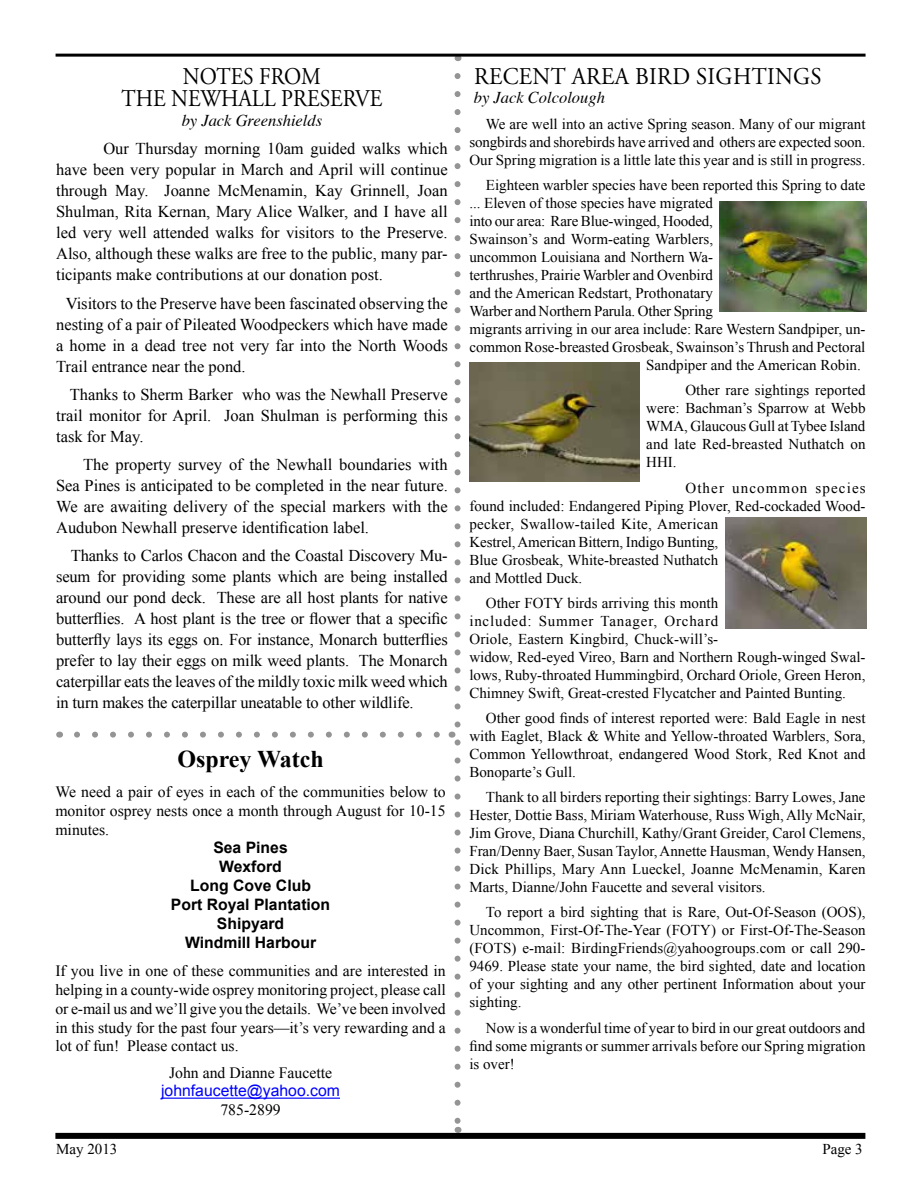
<style>
.page{position:relative;width:918px;height:1188px;background:#fff}
.page>*{position:absolute;margin:0;border:0;box-sizing:border-box;transform-origin:0 0}
.t1{font:24px/22.5px "Adobe Garamond Pro";color:#000;text-align:center;scale:.9 1}
.t2{font:24px "Adobe Garamond Pro";color:#000;scale:.95 1}
.t3{font:700 24px "Times New Roman";color:#000}
.t4{font:16.5px/21px "Times New Roman";color:#000;text-align:justify}
.t5{font:italic 16.5px "Times";color:#000}
.t6{font:15.75px/18.9px "Times New Roman";color:#000;text-align:justify}
.t7{font:700 15.75px/18.9px "Arial";color:#000;text-align:center}
.t8{font:15.75px "Arial";color:#00f}
.t9{font:15px/18px "Times New Roman";color:#000;text-align:justify}
</style>
<div class="page">
<hr style="left:56px;top:54px;width:810px;height:3px;background:#000">
<div style="left:55px;top:1133px;width:810px;height:6px;background:#000"></div>
<svg style="left:77px;top:732px;width:363px;height:6px"></svg>
<svg style="left:452px;top:76px;width:9px;height:1045px"></svg>
<hr style="left:161px;top:1098px;width:179px;height:1px;background:#00f">
<img style="left:469px;top:363px;width:171px;height:119px">
<img style="left:725px;top:518px;width:141px;height:110px">
<img style="left:720px;top:201px;width:146px;height:110px">
<h1 class="t1" style="left:121px;top:66px;width:292px">NOTES FROM<br>THE NEWHALL PRESERVE</h1>
<p class="t5" style="left:182px;top:106px;width:142px">by Jack Greenshields</p>
<p class="t4" style="left:56px;top:138px;width:393px;text-indent:47px">Our Thursday morning 10am guided walks which have been very popular in March and April will continue through May. Joanne McMenamin, Kay Grinnell, Joan Shulman, Rita Kernan, Mary Alice Walker, and I have all led very well attended walks for visitors to the Preserve.<br>Also, although these walks are free to the public, many par&shy;ticipants make contributions at our donation post.</p>
<p class="t4" style="left:56px;top:292px;width:393px;text-indent:10px">Visitors to the Preserve have been fascinated observing the nesting of a pair of Pileated Woodpeckers which have made a home in a dead tree not very far into the North Woods Trail entrance near the pond.</p>
<p class="t4" style="left:56px;top:383px;width:393px;text-indent:14px">Thanks to Sherm Barker who was the Newhall Preserve trail monitor for April. Joan Shulman is performing this task for May.</p>
<p class="t4" style="left:56px;top:454px;width:393px;text-indent:27px">The property survey of the Newhall boundaries with Sea Pines is anticipated to be completed in the near future.<br>We are awaiting delivery of the special markers with the Audubon Newhall preserve identification label.</p>
<p class="t4" style="left:56px;top:545px;width:393px;text-indent:15px">Thanks to Carlos Chacon and the Coastal Discovery Mu&shy;seum for providing some plants which are being installed around our pond deck. These are all host plants for native butterflies. A host plant is the tree or flower that a specific butterfly lays its eggs on. For instance, Monarch butterflies prefer to lay their eggs on milk weed plants. The Monarch caterpillar eats the leaves of the mildly toxic milk weed which in turn makes the caterpillar uneatable to other wildlife.</p>
<h1 class="t3" style="left:177px;top:742px;width:148px">Osprey Watch</h1>
<p class="t6" style="left:55px;top:782px;width:392px">We need a pair of eyes in each of the communities below to monitor osprey nests once a month through August for 10-15 minutes.</p>
<p class="t7" style="left:171px;top:839px;width:161px">Sea Pines<br>Wexford<br>Long Cove Club<br>Port Royal Plantation<br>Shipyard<br>Windmill Harbour</p>
<p class="t6" style="left:55px;top:961px;width:392px">If you live in one of these communities and are interested in helping in a county-wide osprey monitoring project, please call or e-mail us and we’ll give you the details. We’ve been involved in this study for the past four years—it’s very rewarding and a lot of fun! Please contact us.</p>
<p class="t6" style="left:169px;top:1063px;width:165px">John and Dianne Faucette</p>
<p class="t8" style="left:161px;top:1081px;width:180px">johnfaucette@yahoo.com</p>
<p class="t6" style="left:220px;top:1100px;width:62px">785-2899</p>
<h1 class="t2" style="left:474px;top:62px;width:65px">RECENT</h1>
<h1 class="t2" style="left:572px;top:62px;width:261px">AREA BIRD SIGHTINGS</h1>
<p class="t5" style="left:474px;top:83px;width:133px">by Jack Colcolough</p>
<p class="t9" style="left:469px;top:115px;width:398px;text-indent:16px">We are well into an active Spring season. Many of our migrant songbirds and shorebirds have arrived and others are expected soon.<br>Our Spring migration is a little late this year and is still in progress.</p>
<p class="t9" style="left:486px;top:176px;width:381px">Eighteen warbler species have been reported this Spring to date</p>
<p class="t9" style="left:469px;top:194px;width:245px">... Eleven of those species have migrated</p>
<p class="t9" style="left:469px;top:212px;width:245px">into our area: Rare Blue-winged, Hooded,</p>
<p class="t9" style="left:469px;top:230px;width:245px">Swainson’s and Worm-eating Warblers,</p>
<p class="t9" style="left:469px;top:248px;width:245px">uncommon Louisiana and Northern Wa-</p>
<p class="t9" style="left:469px;top:266px;width:245px">terthrushes, Prairie Warbler and Ovenbird</p>
<p class="t9" style="left:469px;top:284px;width:245px">and the American Redstart, Prothonatary</p>
<p class="t9" style="left:469px;top:302px;width:245px">Warber and Northern Parula. Other Spring</p>
<p class="t9" style="left:469px;top:320px;width:398px">migrants arriving in our area include: Rare Western Sandpiper, un-</p>
<p class="t9" style="left:469px;top:338px;width:398px">common Rose-breasted Grosbeak, Swainson’s Thrush and Pectoral</p>
<p class="t9" style="left:646px;top:356px;width:216px">Sandpiper and the American Robin.</p>
<p class="t9" style="left:646px;top:381px;width:221px;text-indent:39px">Other rare sightings reported were: Bachman’s Sparrow at Webb WMA, Glaucous Gull at Tybee Island and late Red-breasted Nuthatch on HHI.</p>
<p class="t9" style="left:469px;top:478px;width:398px;text-align:left;text-indent:216px">Other uncommon species found included: Endangered Piping Plover, Red-cockaded Wood&shy;pecker, Swallow-tailed Kite, American<br>Kestrel, American Bittern, Indigo Bunting,<br>Blue Grosbeak, White-breasted Nuthatch<br>and Mottled Duck.</p>
<p class="t9" style="left:469px;top:594px;width:398px;text-align:left;text-indent:16px">Other FOTY birds arriving this month<br>included: Summer Tanager, Orchard<br>Oriole, Eastern Kingbird, Chuck-will’s-<br>widow, Red-eyed Vireo, Barn and Northern Rough-winged Swal&shy;lows, Ruby-throated Hummingbird, Orchard Oriole, Green Heron, Chimney Swift, Great-crested Flycatcher and Painted Bunting.</p>
<p class="t9" style="left:469px;top:709px;width:398px;text-indent:17px">Other good finds of interest reported were: Bald Eagle in nest with Eaglet, Black &amp; White and Yellow-throated Warblers, Sora, Common Yellowthroat, endangered Wood Stork, Red Knot and Bonoparte’s Gull.</p>
<p class="t9" style="left:469px;top:788px;width:398px;text-indent:16px">Thank to all birders reporting their sightings: Barry Lowes, Jane Hester, Dottie Bass, Miriam Waterhouse, Russ Wigh, Ally McNair, Jim Grove, Diana Churchill, Kathy/Grant Greider, Carol Clemens, Fran/Denny Baer, Susan Taylor, Annette Hausman, Wendy Hansen, Dick Phillips, Mary Ann Lueckel, Joanne McMenamin, Karen Marts, Dianne/John Faucette and several visitors.</p>
<p class="t9" style="left:469px;top:903px;width:398px;text-indent:16px">To report a bird sighting that is Rare, Out-Of-Season (OOS), Uncommon, First-Of-The-Year (FOTY) or First-Of-The-Season (FOTS) e-mail: BirdingFriends@yahoogroups.com or call 290- 9469. Please state your name, the bird sighted, date and location of your sighting and any other pertinent Information about your sighting.</p>
<p class="t9" style="left:469px;top:1018px;width:398px;text-indent:17px">Now is a wonderful time of year to bird in our great outdoors and find some migrants or summer arrivals before our Spring migration is over!</p>
<p class="t9" style="left:56px;top:1140px;width:63px">May 2013</p>
<p class="t9" style="left:822px;top:1140px;width:42px">Page 3</p>
</div>
